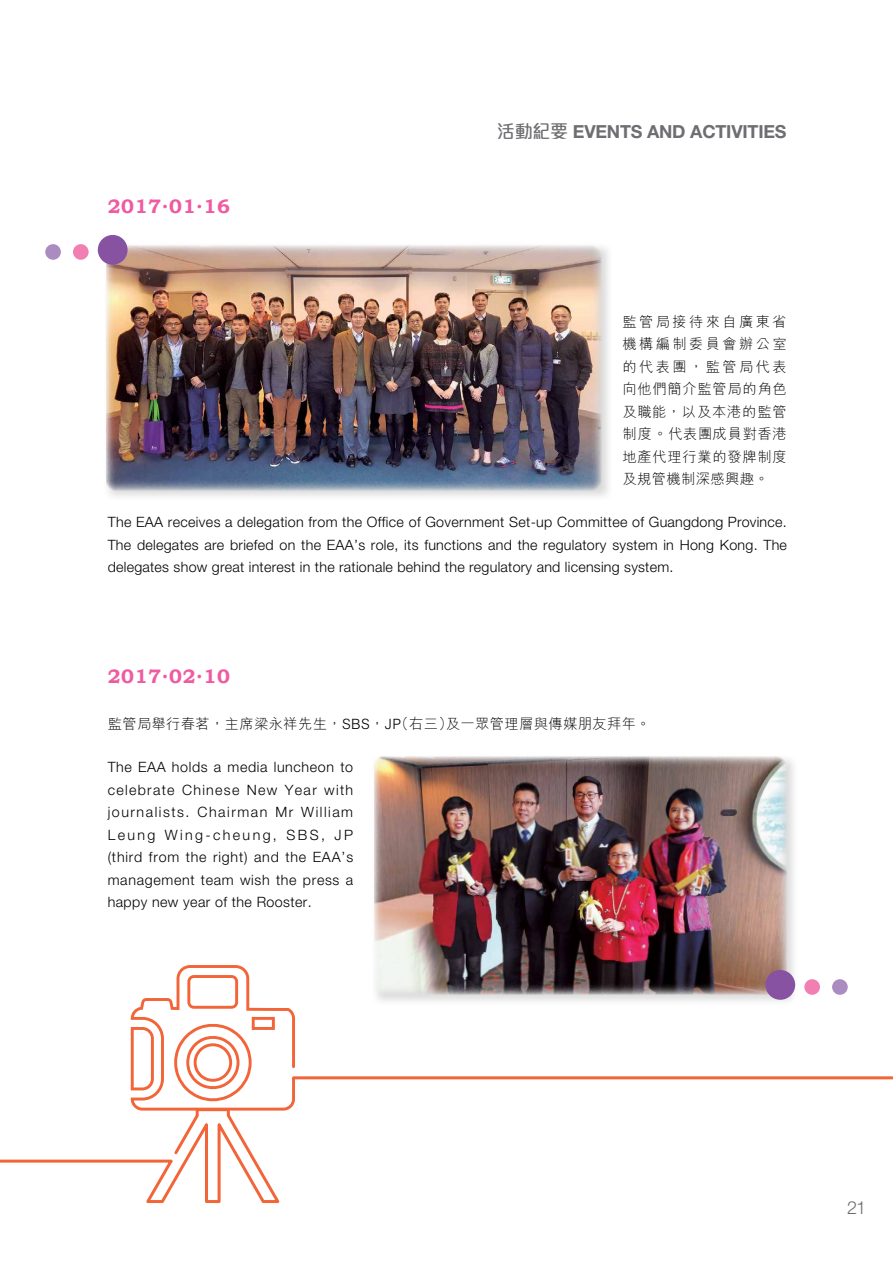
<style>
.page{position:relative;width:893px;height:1263px;background:#fff}
.page>*{position:absolute;margin:0;border:0;box-sizing:border-box;transform-origin:0 0}
.t1{font:700 19.5px "Bookman Old Style";letter-spacing:.035em;color:#ef5ba1}
.t2{font:700 18px "Helvetica Neue LT Std";letter-spacing:-.01em;color:#6d6e71}
.t3{font:300 18px "Helvetica Neue LT Std";color:#6d6e71}
.t4{font:300 14.25px/22.5px "Helvetica Neue LT Std";letter-spacing:.025em;color:#000;text-align:justify}
.t5{font:300 14.25px/22.5px "M Hei HK";letter-spacing:.03em;color:#000;text-align:justify}
.s1{font-family:"M Elle HK";font-weight:500}
</style>
<div class="page">
<svg style="left:0;top:1075px;width:893px;height:128px"></svg>
<svg style="left:131px;top:965px;width:164px;height:145px"></svg>
<div style="left:102px;top:242px;width:512px;height:260px;background:#000;opacity:.15"></div>
<img style="left:106px;top:246px;width:495px;height:244px">
<div style="left:370px;top:753px;width:429px;height:254px;background:#000;opacity:.15"></div>
<img style="left:374px;top:757px;width:413px;height:237px">
<div style="left:765px;top:970px;width:30px;height:30px;background:#8652a1;border-radius:50%"></div>
<div style="left:804px;top:979px;width:16px;height:16px;background:#f17fb2;border-radius:50%"></div>
<div style="left:832px;top:979px;width:16px;height:16px;background:#ab8cc1;border-radius:50%"></div>
<div style="left:98px;top:235px;width:30px;height:30px;background:#8652a1;border-radius:50%"></div>
<div style="left:73px;top:244px;width:16px;height:16px;background:#f17fb2;border-radius:50%"></div>
<div style="left:45px;top:244px;width:16px;height:16px;background:#ab8cc1;border-radius:50%"></div>
<h1 class="t1" style="left:108px;top:192px;width:124px">2017.01.16</h1>
<p class="t2" style="left:497px;top:120px;width:291px"><span class="s1">活動紀要</span> EVENTS AND ACTIVITIES</p>
<p class="t5" style="left:623px;top:310px;width:166px">監管局接待來自廣東省機構編制委員會辦公室的代表團，監管局代表向他們簡介監管局的角色及職能，以及本港的監管制度。代表團成員對香港地產代理行業的發牌制度及規管機制深感興趣。</p>
<p class="t4" style="left:108px;top:511px;width:681px">The EAA receives a delegation from the Office of Government Set-up Committee of Guangdong Province.<br>The delegates are briefed on the EAA’s role, its functions and the regulatory system in Hong Kong. The delegates show great interest in the rationale behind the regulatory and licensing system.</p>
<h1 class="t1" style="left:108px;top:662px;width:124px">2017.02.10</h1>
<p class="t5" style="left:108px;top:712px;width:544px">監管局舉行春茗，主席梁永祥先生，SBS，JP（右三）及一眾管理層與傳媒朋友拜年。</p>
<p class="t4" style="left:108px;top:756px;width:247px">The EAA holds a media luncheon to celebrate Chinese New Year with journalists. Chairman Mr William Leung Wing-cheung, SBS, JP (third from the right) and the EAA’s management team wish the press a happy new year of the Rooster.</p>
<p class="t3" style="left:847px;top:1196px;width:21px">21</p>
</div>
